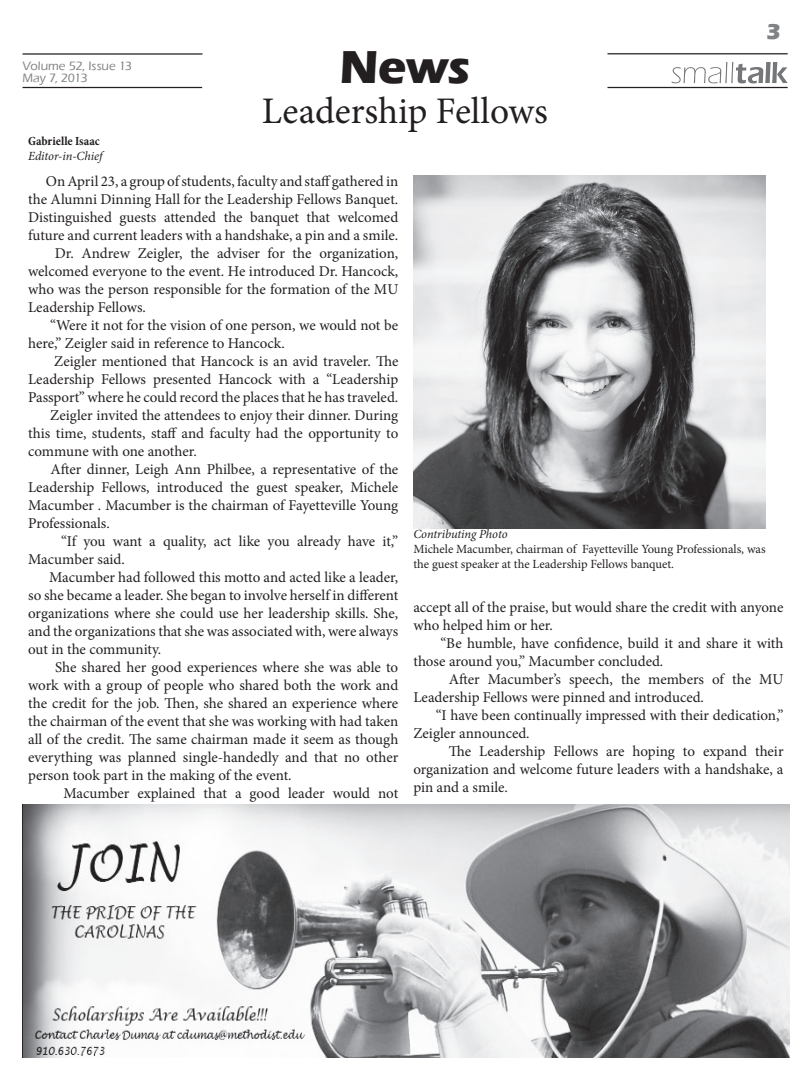
<style>
.page{position:relative;width:810px;height:1080px;background:#fff}
.page>*{position:absolute;margin:0;border:0;box-sizing:border-box;transform-origin:0 0}
.t1{font:700 47.5px "Eras ITC";color:#231f20}
.t2{font:37.5px "Minion Pro";color:#231f20}
.t3{font:700 22.5px "Eras ITC";color:#808285}
.t4{font:15px/18px "Minion Pro";letter-spacing:-.005em;color:#231f20;text-align:justify}
.t5{font:12.5px/15px "Minion Pro";letter-spacing:-.005em;color:#231f20}
.t6{font:italic 12.5px "Minion Pro";letter-spacing:-.01em;color:#231f20}
.t7{font:500 12.5px/11.9px "Eras ITC";color:#808285}
.t8{font:700 condensed 12.5px "Minion Pro";color:#231f20}
</style>
<div class="page">
<hr style="left:22px;top:87px;width:180px;height:1px;background:#231f20">
<svg style="left:671px;top:62px;width:117px;height:22px"></svg>
<hr style="left:608px;top:87px;width:180px;height:1px;background:#231f20">
<hr style="left:22px;top:53px;width:180px;height:2px;background:#231f20">
<hr style="left:607px;top:53px;width:181px;height:1px;background:#231f20">
<img style="left:23px;top:805px;width:766px;height:253px">
<img style="left:413px;top:175px;width:352px;height:354px">
<p class="t7" style="left:22px;top:60px;width:111px">Volume 52, Issue 13<br>May 7, 2013</p>
<p class="t1" style="left:339px;top:40px;width:133px">News</p>
<p class="t2" style="left:262px;top:86px;width:288px">Leadership Fellows</p>
<p class="t3" style="left:766px;top:18px;width:16px">3</p>
<p class="t8" style="left:28px;top:133px;width:73px">Gabrielle Isaac</p>
<p class="t6" style="left:28px;top:148px;width:76px">Editor-in-Chief</p>
<p class="t4" style="left:28px;top:172px;width:372px;text-indent:18px">On April 23, a group of students, faculty and staff gathered in the Alumni Dinning Hall for the Leadership Fellows Banquet.<br>Distinguished guests attended the banquet that welcomed future and current leaders with a handshake, a pin and a smile.</p>
<p class="t4" style="left:28px;top:244px;width:372px;text-indent:27px">Dr. Andrew Zeigler, the adviser for the organization, welcomed everyone to the event. He introduced Dr. Hancock, who was the person responsible for the formation of the MU Leadership Fellows.</p>
<p class="t4" style="left:28px;top:316px;width:372px;text-indent:22px">“Were it not for the vision of one person, we would not be here,” Zeigler said in reference to Hancock.</p>
<p class="t4" style="left:28px;top:352px;width:372px;text-indent:26px">Zeigler mentioned that Hancock is an avid traveler. The Leadership Fellows presented Hancock with a “Leadership Passport” where he could record the places that he has traveled.</p>
<p class="t4" style="left:28px;top:406px;width:372px;text-indent:22px">Zeigler invited the attendees to enjoy their dinner. During this time, students, staff and faculty had the opportunity to commune with one another.</p>
<p class="t4" style="left:28px;top:460px;width:372px;text-indent:22px">After dinner, Leigh Ann Philbee, a representative of the Leadership Fellows, introduced the guest speaker, Michele Macumber . Macumber is the chairman of Fayetteville Young Professionals.</p>
<p class="t4" style="left:28px;top:532px;width:372px;text-indent:33px">“If you want a quality, act like you already have it,”<br>Macumber said.</p>
<p class="t4" style="left:28px;top:568px;width:372px;text-indent:21px">Macumber had followed this motto and acted like a leader, so she became a leader. She began to involve herself in different organizations where she could use her leadership skills. She, and the organizations that she was associated with, were always out in the community.</p>
<p class="t4" style="left:28px;top:658px;width:372px;text-indent:27px">She shared her good experiences where she was able to work with a group of people who shared both the work and the credit for the job. Then, she shared an experience where the chairman of the event that she was working with had taken all of the credit. The same chairman made it seem as though everything was planned single-handedly and that no other person took part in the making of the event.</p>
<p class="t4" style="left:63px;top:784px;width:336px">Macumber explained that a good leader would not</p>
<p class="t6" style="left:413px;top:525px;width:96px">Contributing Photo</p>
<p class="t5" style="left:413px;top:541px;width:354px">Michele Macumber, chairman of Fayetteville Young Professionals, was the guest speaker at the Leadership Fellows banquet.</p>
<p class="t4" style="left:413px;top:599px;width:372px">accept all of the praise, but would share the credit with anyone who helped him or her.</p>
<p class="t4" style="left:413px;top:635px;width:372px;text-indent:27px">“Be humble, have confidence, build it and share it with those around you,” Macumber concluded.</p>
<p class="t4" style="left:413px;top:671px;width:372px;text-indent:35px">After Macumber’s speech, the members of the MU<br>Leadership Fellows were pinned and introduced.</p>
<p class="t4" style="left:413px;top:707px;width:372px;text-indent:22px">“I have been continually impressed with their dedication,”<br>Zeigler announced.</p>
<p class="t4" style="left:413px;top:743px;width:372px;text-indent:35px">The Leadership Fellows are hoping to expand their organization and welcome future leaders with a handshake, a pin and a smile.</p>
</div>
